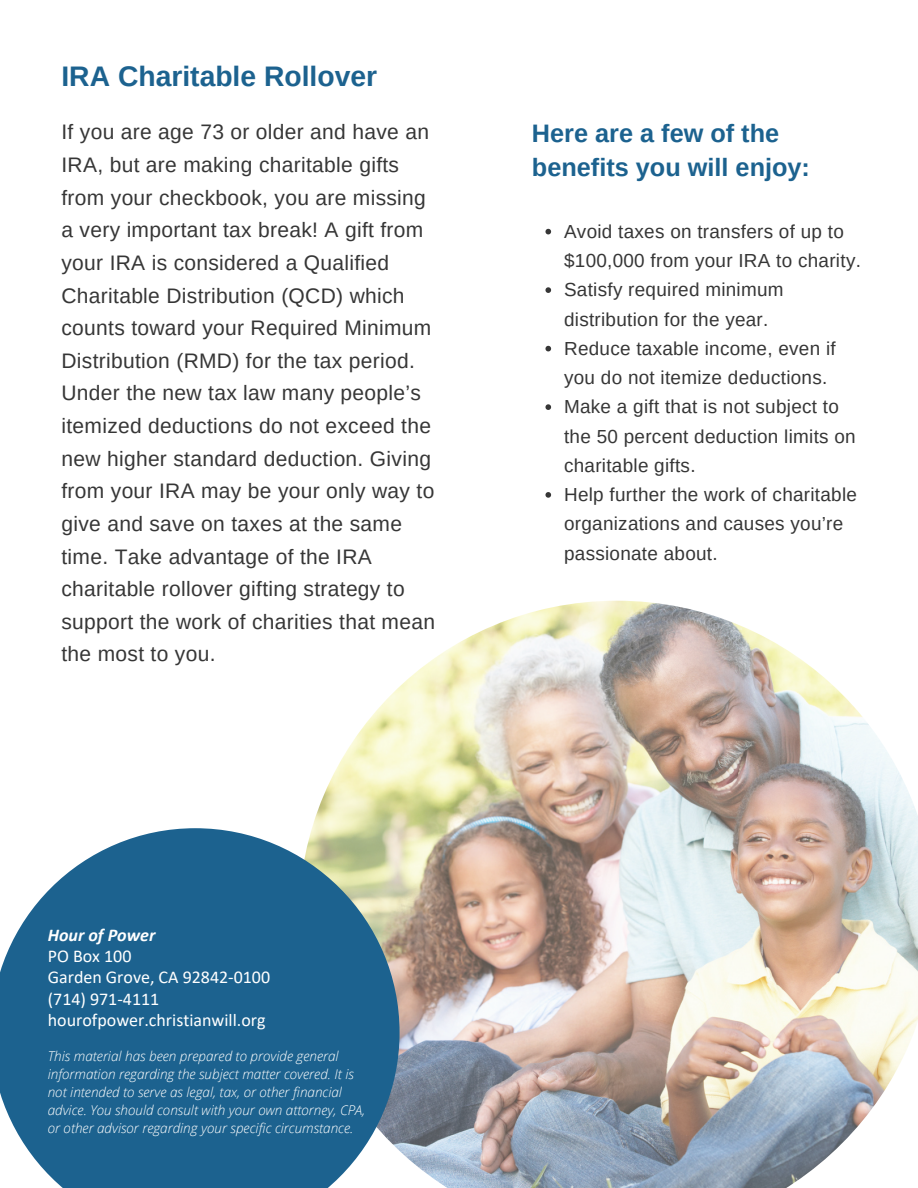
<style>
.page{position:relative;width:918px;height:1188px;background:#fff}
.page>*{position:absolute;margin:0;border:0;box-sizing:border-box;transform-origin:0 0}
.t1{font:700 28.35px "Arimo";color:#1c628f}
.t2{font:700 25.35px/33.8px "Arimo";color:#1c628f}
.t3{font:21px/32.7px "Arimo";letter-spacing:.015em;color:#363636}
.t4{font:18.9px/29.2px "Arimo";letter-spacing:.015em;color:#363636}
.t5{font:18px "Calibri";color:#fff}
.t6{font:italic 700 18px "Calibri";color:#fff}
.t7{font:italic 300 13.5px/18px "Open Sans";color:#fff}
</style>
<div class="page">
<img style="left:312px;top:601px;width:606px;height:587px">
<svg style="left:0;top:828px;width:400px;height:360px;background:#3b769a"></svg>
<svg style="left:545px;top:229px;width:6px;height:5px"></svg>
<svg style="left:545px;top:287px;width:6px;height:6px"></svg>
<svg style="left:545px;top:346px;width:6px;height:5px"></svg>
<svg style="left:545px;top:404px;width:6px;height:6px"></svg>
<svg style="left:545px;top:492px;width:6px;height:6px"></svg>
<p class="t1" style="left:61px;top:61px;width:317px">IRA Charitable Rollover</p>
<p class="t3" style="left:61px;top:116px;width:369px">If you are age 73 or older and have an</p>
<p class="t3" style="left:61px;top:148px;width:375px">IRA, but are making charitable gifts from your checkbook, you are missing a very important tax break! A gift from your IRA is considered a Qualified Charitable Distribution (QCD) which counts toward your Required Minimum Distribution (RMD) for the tax period.<br>Under the new tax law many people’s itemized deductions do not exceed the new higher standard deduction. Giving from your IRA may be your only way to give and save on taxes at the same time. Take advantage of the IRA charitable rollover gifting strategy to support the work of charities that mean the most to you.</p>
<p class="t2" style="left:532px;top:117px;width:280px">Here are a few of the benefits you will enjoy:</p>
<p class="t4" style="left:564px;top:217px;width:298px">Avoid taxes on transfers of up to $100,000 from your IRA to charity.</p>
<p class="t4" style="left:564px;top:275px;width:221px">Satisfy required minimum distribution for the year.</p>
<p class="t4" style="left:564px;top:334px;width:273px">Reduce taxable income, even if you do not itemize deductions.</p>
<p class="t4" style="left:564px;top:392px;width:293px">Make a gift that is not subject to the 50 percent deduction limits on charitable gifts.</p>
<p class="t4" style="left:564px;top:480px;width:294px">Help further the work of charitable organizations and causes you’re passionate about.</p>
<p class="t6" style="left:48px;top:927px;width:109px">Hour of Power</p>
<p class="t5" style="left:48px;top:948px;width:85px">PO Box 100</p>
<p class="t5" style="left:48px;top:970px;width:224px">Garden Grove, CA 92842-0100</p>
<p class="t5" style="left:48px;top:991px;width:113px">(714) 971-4111</p>
<p class="t5" style="left:48px;top:1013px;width:219px">hourofpower.christianwill.org</p>
<p class="t7" style="left:48px;top:1046px;width:319px">This material has been prepared to provide general information regarding the subject matter covered. It is not intended to serve as legal, tax, or other financial advice. You should consult with your own attorney, CPA, or other advisor regarding your specific circumstance.</p>
</div>
